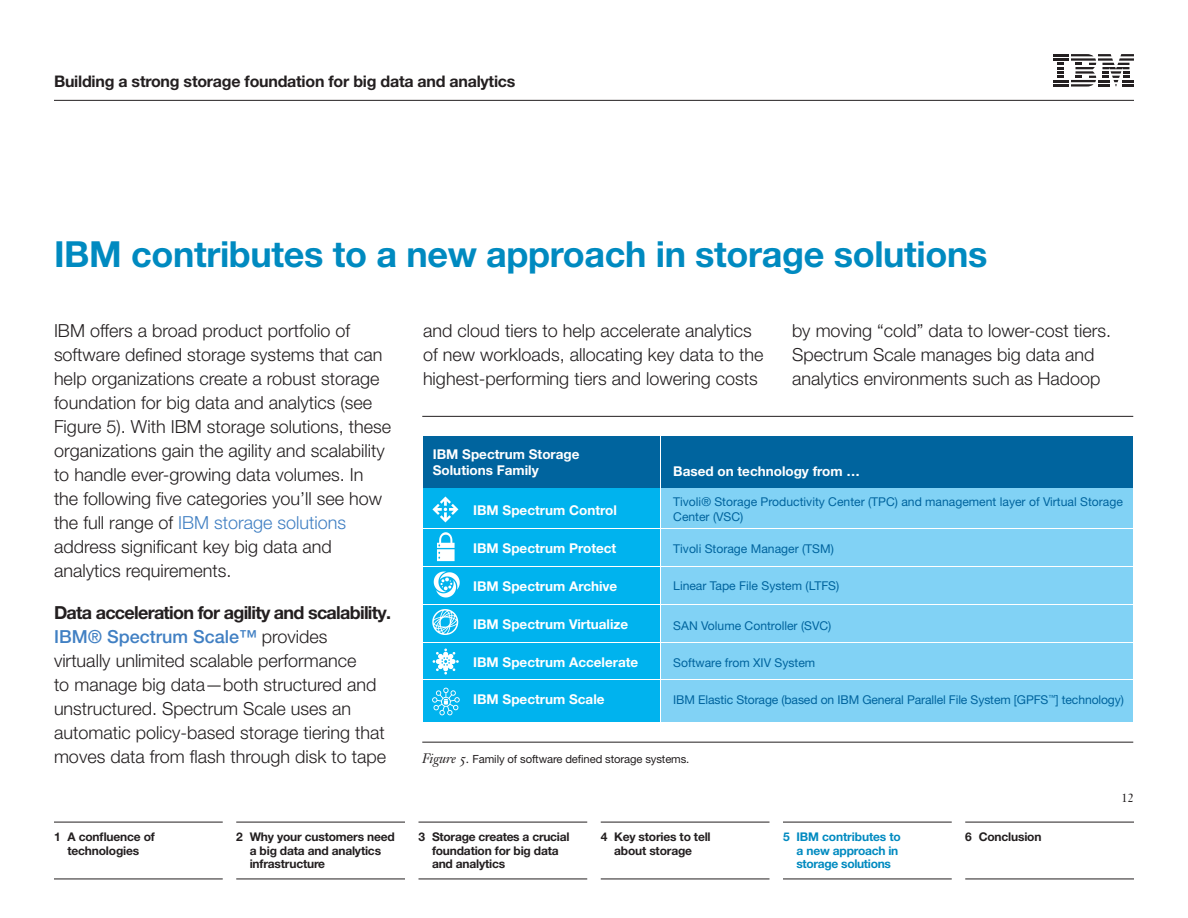
<style>
.page{position:relative;width:1188px;height:918px;background:#fff}
.page>*{position:absolute;margin:0;border:0;box-sizing:border-box;transform-origin:0 0}
._1A_Head_1__color{font:700 36px "Helvetica Neue LT Pro";letter-spacing:-.01em;color:#008ac0}
._2A_Body{font:300 18px/24px "Helvetica Neue LT Pro";color:#231f20}
.t1{font:700 16.05px "Helvetica Neue LT Pro";letter-spacing:-.015em;color:#231f20}
.t2{font:700 13.5px/16.2px "Helvetica Neue LT Pro";color:#fff}
.t3{font:12.15px/14.9px "Helvetica Neue LT Pro";color:#00649e}
.t4{font:700 12px/13.5px "Helvetica Neue LT Pro";letter-spacing:-.015em;color:#231f20;text-align:center}
._6A_5_ways_copy{font:700 12px/13.5px "Helvetica Neue LT Pro";letter-spacing:-.02em;color:#008ac0}
.t5{font:12px "Janson Text LT Std";color:#231f20}
._2E_figure_caption{font:11.25px "Helvetica Neue LT Pro";letter-spacing:-.01em;color:#231f20}
.s1{color:#4180c3}
.s2{font-weight:700}
.s3{font-weight:500;color:#4180c3}
.s4{font-family:"Janson Text LT Std";font-style:italic;font-size:13.5px}
</style>
<div class="page">
<svg style="left:1053px;top:54px;width:81px;height:33px"></svg>
<hr style="left:54px;top:100px;width:1080px;height:1px;background:#231f20">
<hr style="left:54px;top:822px;width:169px;height:1px;background:#231f20">
<hr style="left:54px;top:879px;width:169px;height:1px;background:#231f20">
<hr style="left:236px;top:822px;width:169px;height:1px;background:#231f20">
<hr style="left:236px;top:879px;width:169px;height:1px;background:#231f20">
<hr style="left:418px;top:822px;width:169px;height:1px;background:#231f20">
<hr style="left:418px;top:879px;width:169px;height:1px;background:#231f20">
<hr style="left:601px;top:822px;width:169px;height:1px;background:#231f20">
<hr style="left:601px;top:879px;width:169px;height:1px;background:#231f20">
<hr style="left:783px;top:822px;width:169px;height:1px;background:#231f20">
<hr style="left:783px;top:879px;width:169px;height:1px;background:#231f20">
<hr style="left:965px;top:822px;width:169px;height:1px;background:#231f20">
<hr style="left:965px;top:879px;width:169px;height:1px;background:#231f20">
<hr style="left:422px;top:742px;width:711px;height:1px;background:#231f20">
<hr style="left:422px;top:416px;width:711px;height:1px;background:#231f20">
<div style="left:423px;top:489px;width:237px;height:233px;background:#00b3ee"></div>
<div style="left:423px;top:436px;width:710px;height:51px;background:#00649e"></div>
<svg style="left:432px;top:609px;width:26px;height:26px"></svg>
<svg style="left:434px;top:572px;width:26px;height:26px"></svg>
<svg style="left:433px;top:649px;width:26px;height:26px"></svg>
<svg style="left:432px;top:496px;width:26px;height:26px"></svg>
<svg style="left:437px;top:532px;width:18px;height:29px"></svg>
<svg style="left:432px;top:688px;width:28px;height:27px"></svg>
<div style="left:660px;top:489px;width:473px;height:233px;background:#81d2f5"></div>
<hr style="left:423px;top:528px;width:710px;height:1px;background:#fff">
<hr style="left:423px;top:566px;width:710px;height:1px;background:#fff">
<hr style="left:423px;top:604px;width:710px;height:1px;background:#fff">
<hr style="left:423px;top:642px;width:710px;height:1px;background:#fff">
<hr style="left:423px;top:680px;width:710px;height:1px;background:#fff">
<hr style="left:660px;top:435px;width:1px;height:287px;background:#fff">
<p class="t1" style="left:54px;top:71px;width:463px">Building a strong storage foundation for big data and analytics</p>
<p class="_1A_Head_1__color" style="left:54px;top:232px;width:935px">IBM contributes to a new approach in storage solutions</p>
<p class="_2A_Body" style="left:54px;top:318px;width:339px">IBM offers a broad product portfolio of software defined storage systems that can help organizations create a robust storage foundation for big data and analytics (see Figure 5). With IBM storage solutions, these organizations gain the agility and scalability to handle ever-growing data volumes. In the following five categories you’ll see how the full range of <span class="s1">IBM storage solutions </span>address significant key big data and analytics requirements.</p>
<p class="_2A_Body" style="left:54px;top:600px;width:339px"><span class="s2">Data acceleration for agility and scalability.<br></span><span class="s3">IBM® Spectrum Scale™</span> provides<br>virtually unlimited scalable performance<br>to manage big data—both structured and unstructured. Spectrum Scale uses an automatic policy-based storage tiering that moves data from flash through disk to tape</p>
<p class="_2A_Body" style="left:423px;top:318px;width:342px">and cloud tiers to help accelerate analytics of new workloads, allocating key data to the highest-performing tiers and lowering costs</p>
<p class="_2A_Body" style="left:792px;top:318px;width:321px">by moving “cold” data to lower-cost tiers.<br>Spectrum Scale manages big data and analytics environments such as Hadoop</p>
<p class="t2" style="left:433px;top:446px;width:148px">IBM Spectrum Storage<br>Solutions Family</p>
<p class="t2" style="left:473px;top:502px;width:145px">IBM Spectrum Control</p>
<p class="t2" style="left:473px;top:540px;width:145px">IBM Spectrum Protect</p>
<p class="t2" style="left:473px;top:578px;width:146px">IBM Spectrum Archive</p>
<p class="t2" style="left:473px;top:616px;width:157px">IBM Spectrum Virtualize</p>
<p class="t2" style="left:473px;top:653px;width:167px">IBM Spectrum Accelerate</p>
<p class="t2" style="left:473px;top:691px;width:133px">IBM Spectrum Scale</p>
<p class="t2" style="left:673px;top:462px;width:188px">Based on technology from …</p>
<p class="t3" style="left:673px;top:494px;width:451px">Tivoli® Storage Productivity Center (TPC) and management layer of Virtual Storage<br>Center (VSC)</p>
<p class="t3" style="left:673px;top:541px;width:162px">Tivoli Storage Manager (TSM)</p>
<p class="t3" style="left:673px;top:578px;width:168px">Linear Tape File System (LTFS)</p>
<p class="t3" style="left:673px;top:618px;width:160px">SAN Volume Controller (SVC)</p>
<p class="t3" style="left:673px;top:655px;width:143px">Software from XIV System</p>
<p class="t3" style="left:673px;top:692px;width:452px">IBM Elastic Storage (based on IBM General Parallel File System [GPFS<sup>™</sup>] technology)</p>
<p class="_2E_figure_caption" style="left:422px;top:752px;width:269px"><span class="s4">Figure 5.</span> Family of software defined storage systems.</p>
<p class="t5" style="left:1122px;top:790px;width:14px">12</p>
<p class="t4" style="left:54px;top:830px;width:102px">1 A confluence of technologies</p>
<p class="t4" style="left:250px;top:830px;width:147px;text-align:left;text-indent:-14px">2 Why your customers need a big data and analytics infrastructure</p>
<p class="t4" style="left:432px;top:830px;width:139px;text-align:left;text-indent:-14px">3 Storage creates a crucial foundation for big data and analytics</p>
<p class="t4" style="left:601px;top:830px;width:112px">4 Key stories to tell about storage</p>
<p class="t4" style="left:965px;top:830px;width:78px">6 Conclusion</p>
<p class="_6A_5_ways_copy" style="left:796px;top:830px;width:106px;text-indent:-13px">5 IBM contributes to a new approach in storage solutions</p>
</div>
